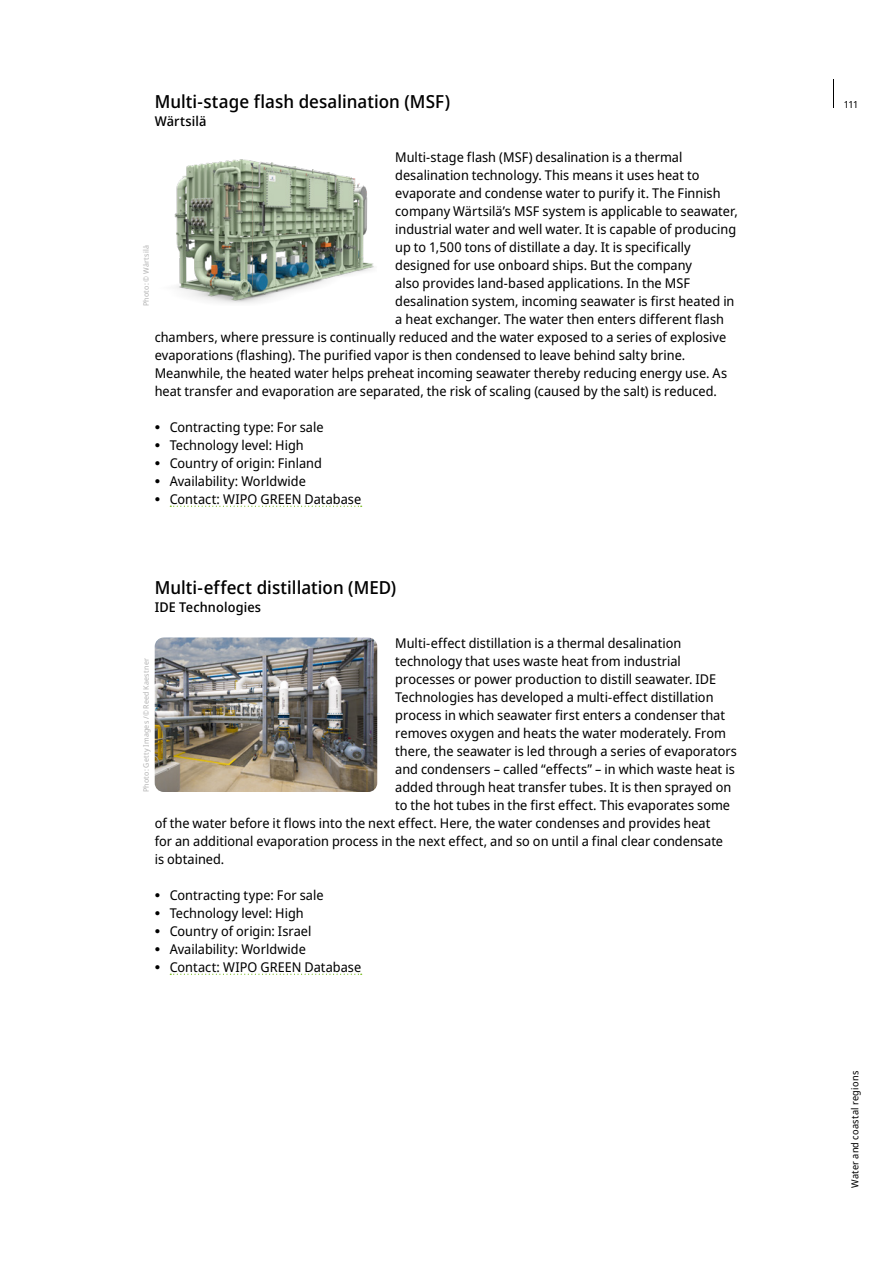
<style>
.page{position:relative;width:893px;height:1263px;background:#fff}
.page>*{position:absolute;margin:0;border:0;box-sizing:border-box;transform-origin:0 0}
.H5_title{font:500 18px "Noto Sans Display";color:#000}
.Body{font:13.5px "Noto Sans Display";color:#000}
.H5_company{font:500 13.5px "Noto Sans Display";letter-spacing:.01em;color:#000}
.t1{font:9.75px "Noto Sans Display";letter-spacing:.02em;color:#000}
.Photo{font:7.5px "Noto Sans Display";letter-spacing:.025em;color:#b3b3b3}
.s1{font-family:"Noto Sans Math"}
</style>
<div class="page">
<svg style="left:170px;top:506px;width:192px;height:1px"></svg>
<svg style="left:170px;top:974px;width:192px;height:1px"></svg>
<img style="left:174px;top:159px;width:200px;height:144px">
<img style="left:155px;top:638px;width:222px;height:154px">
<p class="H5_title" style="left:155px;top:89px;width:297px">Multi-stage flash desalination (MSF)</p>
<p class="t1" style="left:843px;top:97px;width:16px">111</p>
<p class="H5_company" style="left:155px;top:112px;width:53px">Wärtsilä</p>
<p class="Body" style="left:395px;top:148px;width:289px">Multi-stage flash (MSF) desalination is a thermal</p>
<p class="Body" style="left:395px;top:166px;width:305px">desalination technology. This means it uses heat to</p>
<p class="Body" style="left:395px;top:184px;width:327px">evaporate and condense water to purify it. The Finnish</p>
<p class="Body" style="left:395px;top:202px;width:344px">company Wärtsilä’s MSF system is applicable to seawater,</p>
<p class="Body" style="left:395px;top:220px;width:342px">industrial water and well water. It is capable of producing</p>
<p class="Body" style="left:395px;top:238px;width:297px">up to 1,500 tons of distillate a day. It is specifically</p>
<p class="Body" style="left:395px;top:256px;width:298px">designed for use onboard ships. But the company</p>
<p class="Body" style="left:395px;top:274px;width:296px">also provides land-based applications. In the MSF</p>
<p class="Body" style="left:395px;top:292px;width:341px">desalination system, incoming seawater is first heated in</p>
<p class="Body" style="left:395px;top:310px;width:330px">a heat exchanger. The water then enters different flash</p>
<p class="Body" style="left:155px;top:328px;width:573px">chambers, where pressure is continually reduced and the water exposed to a series of explosive</p>
<p class="Body" style="left:155px;top:346px;width:532px">evaporations (flashing). The purified vapor is then condensed to leave behind salty brine.</p>
<p class="Body" style="left:155px;top:364px;width:574px">Meanwhile, the heated water helps preheat incoming seawater thereby reducing energy use. As</p>
<p class="Body" style="left:155px;top:382px;width:563px">heat transfer and evaporation are separated, the risk of scaling (caused by the salt) is reduced.</p>
<p class="Body" style="left:155px;top:418px;width:170px"><span class="s1">⦁</span> Contracting type: For sale</p>
<p class="Body" style="left:155px;top:436px;width:150px"><span class="s1">⦁</span> Technology level: High</p>
<p class="Body" style="left:155px;top:454px;width:169px"><span class="s1">⦁</span> Country of origin: Finland</p>
<p class="Body" style="left:155px;top:472px;width:153px"><span class="s1">⦁</span> Availability: Worldwide</p>
<p class="Body" style="left:155px;top:490px;width:208px"><span class="s1">⦁</span> Contact: WIPO GREEN Database</p>
<p class="Photo" style="left:141px;top:306px;width:62px;rotate:-90deg">Photo: © Wärtsilä</p>
<p class="H5_title" style="left:155px;top:575px;width:243px">Multi-effect distillation (MED)</p>
<p class="H5_company" style="left:155px;top:598px;width:108px">IDE Technologies</p>
<p class="Body" style="left:395px;top:634px;width:288px">Multi-effect distillation is a thermal desalination</p>
<p class="Body" style="left:395px;top:652px;width:287px">technology that uses waste heat from industrial</p>
<p class="Body" style="left:395px;top:670px;width:322px">processes or power production to distill seawater. IDE</p>
<p class="Body" style="left:395px;top:688px;width:320px">Technologies has developed a multi-effect distillation</p>
<p class="Body" style="left:395px;top:706px;width:331px">process in which seawater first enters a condenser that</p>
<p class="Body" style="left:395px;top:724px;width:332px">removes oxygen and heats the water moderately. From</p>
<p class="Body" style="left:395px;top:742px;width:343px">there, the seawater is led through a series of evaporators</p>
<p class="Body" style="left:395px;top:760px;width:341px">and condensers – called “effects” – in which waste heat is</p>
<p class="Body" style="left:395px;top:778px;width:337px">added through heat transfer tubes. It is then sprayed on</p>
<p class="Body" style="left:395px;top:796px;width:336px">to the hot tubes in the first effect. This evaporates some</p>
<p class="Body" style="left:155px;top:814px;width:557px">of the water before it flows into the next effect. Here, the water condenses and provides heat</p>
<p class="Body" style="left:155px;top:832px;width:570px">for an additional evaporation process in the next effect, and so on until a final clear condensate</p>
<p class="Body" style="left:155px;top:850px;width:71px">is obtained.</p>
<p class="Body" style="left:155px;top:886px;width:170px"><span class="s1">⦁</span> Contracting type: For sale</p>
<p class="Body" style="left:155px;top:904px;width:150px"><span class="s1">⦁</span> Technology level: High</p>
<p class="Body" style="left:155px;top:922px;width:158px"><span class="s1">⦁</span> Country of origin: Israel</p>
<p class="Body" style="left:155px;top:940px;width:153px"><span class="s1">⦁</span> Availability: Worldwide</p>
<p class="Body" style="left:155px;top:958px;width:208px"><span class="s1">⦁</span> Contact: WIPO GREEN Database</p>
<p class="Photo" style="left:141px;top:792px;width:135px;rotate:-90deg">Photo: Getty Images /© Reed Kaestner</p>
<p class="t1" style="left:848px;top:1188px;width:118px;rotate:-90deg">Water and coastal regions</p>
</div>
